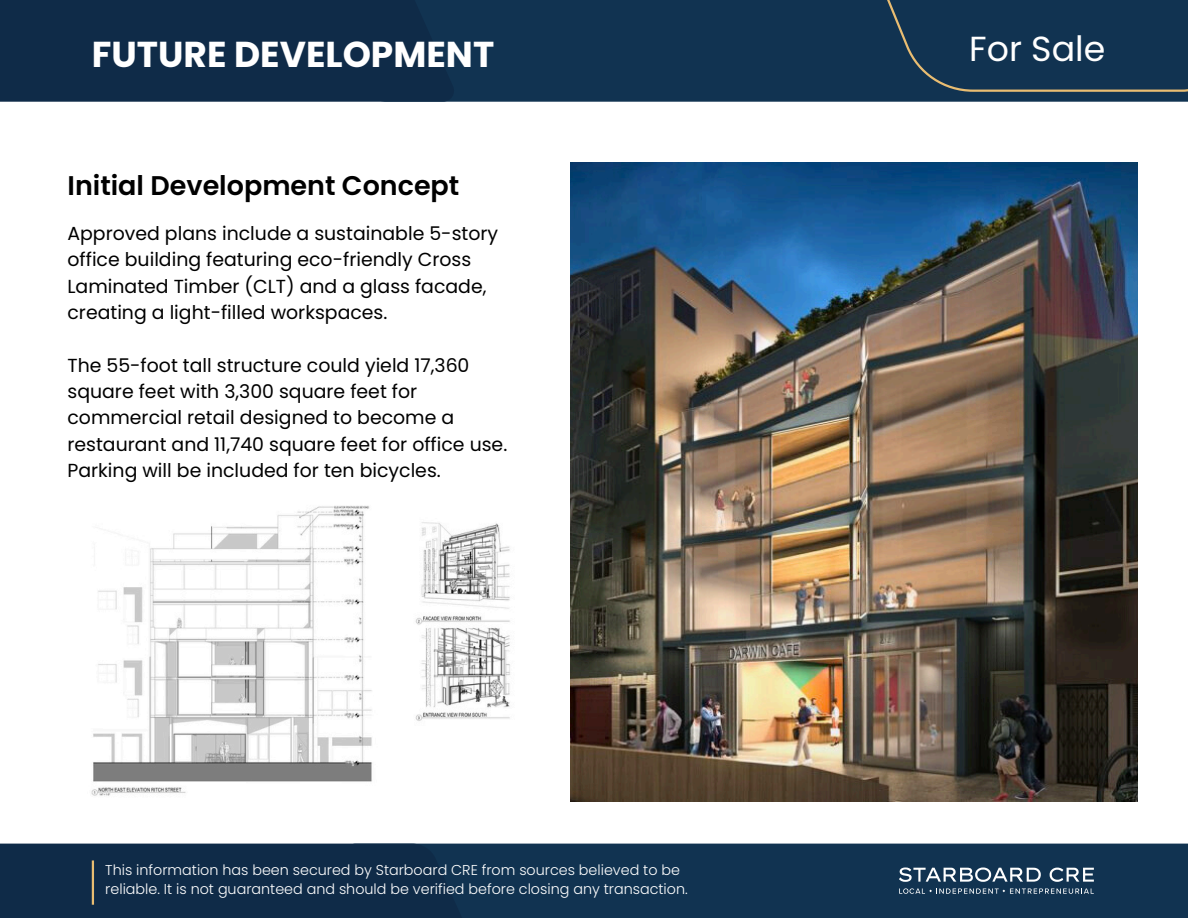
<style>
.page{position:relative;width:1188px;height:918px;background:#fff}
.page>*{position:absolute;margin:0;border:0;box-sizing:border-box;transform-origin:0 0}
.t1{font:700 36px "Poppins";color:#fff}
.t2{font:34.8px "Poppins";color:#fff}
.t3{font:600 27px "Poppins";color:#000}
.t4{font:18.9px/26.2px "Poppins";color:#000}
.t5{font:300 14.25px/19px "Poppins";color:#fefefe}
</style>
<div class="page">
<div style="left:344px;top:844px;width:844px;height:74px;background:#113351"></div>
<div style="left:0;top:844px;width:480px;height:74px;background:#0f2b48"></div>
<div style="left:454px;top:0;width:734px;height:102px;background:#113351"></div>
<div style="left:0;top:0;width:454px;height:102px;background:#0f2b48"></div>
<div style="left:859px;top:0;width:329px;height:92px;background:#113351"></div>
<svg style="left:899px;top:867px;width:142px;height:15px"></svg>
<svg style="left:1050px;top:868px;width:44px;height:14px"></svg>
<svg style="left:899px;top:888px;width:195px;height:6px"></svg>
<hr style="left:92px;top:860px;width:2px;height:45px;background:#e9bd72">
<img style="left:571px;top:163px;width:567px;height:639px">
<img style="left:91px;top:505px;width:419px;height:291px">
<h1 class="t1" style="left:92px;top:29px;width:404px">FUTURE DEVELOPMENT</h1>
<h4 class="t3" style="left:67px;top:166px;width:393px">Initial Development Concept</h4>
<h4 class="t4" style="left:67px;top:220px;width:432px">Approved plans include a sustainable 5-story office building featuring eco-friendly Cross Laminated Timber (CLT) and a glass facade, creating a light-filled workspaces.</h4>
<p class="t4" style="left:67px;top:352px;width:441px">The 55-foot tall structure could yield 17,360 square feet with 3,300 square feet for commercial retail designed to become a restaurant and 11,740 square feet for office use.<br>Parking will be included for ten bicycles.</p>
<h2 class="t5" style="left:105px;top:861px;width:584px">This information has been secured by Starboard CRE from sources believed to be reliable. It is not guaranteed and should be verified before closing any transaction.</h2>
<h3 class="t2" style="left:969px;top:24px;width:138px">For Sale</h3>
</div>
